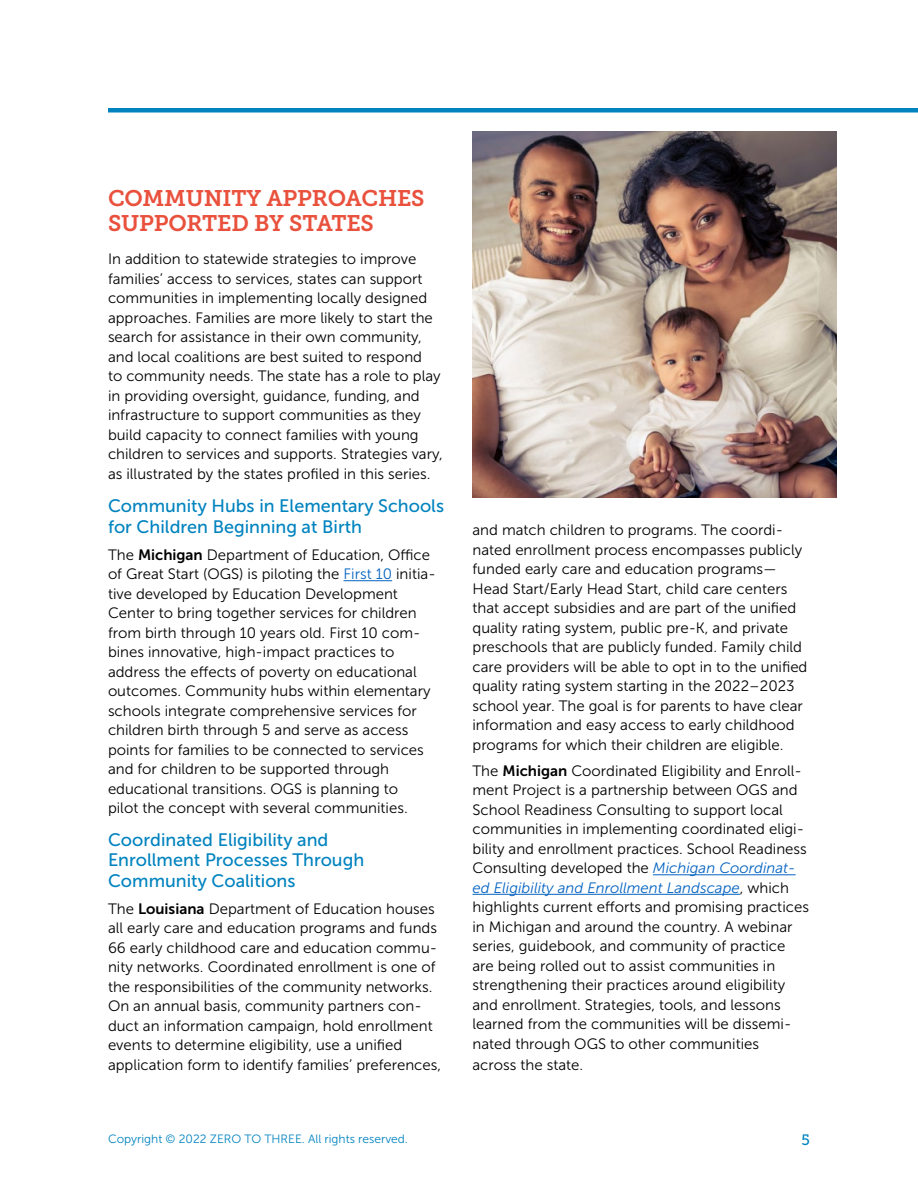
<style>
.page{position:relative;width:918px;height:1188px;background:#fff}
.page>*{position:absolute;margin:0;border:0;box-sizing:border-box;transform-origin:0 0}
.t1{font:22.5px/25.5px "Museo Slab 700";letter-spacing:-.01em;color:#e9513d}
.t2{font:18px/21.6px "Museo Sans 500";color:#0083bf}
.t3{font:15px/19.5px "Museo Sans 300";color:#000}
.t4{font:15px "Museo Slab 500";color:#0083bf}
.t5{font:12px "Museo Sans 300";color:#0083bf}
.s1{font-family:"Museo Sans 700"}
.s2{color:#0563c1}
.s3{font-style:italic;color:#0563c1}
</style>
<div class="page">
<hr style="left:108px;top:108px;width:810px;height:4px;background:#0083bf">
<hr style="left:344px;top:580px;width:48px;height:1px;background:#0563c1">
<hr style="left:653px;top:874px;width:143px;height:1px;background:#0563c1">
<hr style="left:472px;top:894px;width:268px;height:1px;background:#0563c1">
<img style="left:472px;top:132px;width:365px;height:366px">
<h1 class="t1" style="left:108px;top:185px;width:318px">COMMUNITY APPROACHES<br>SUPPORTED BY STATES</h1>
<p class="t3" style="left:108px;top:250px;width:336px">In addition to statewide strategies to improve families’ access to services, states can support communities in implementing locally designed approaches. Families are more likely to start the search for assistance in their own community, and local coalitions are best suited to respond<br>to community needs. The state has a role to play in providing oversight, guidance, funding, and infrastructure to support communities as they build capacity to connect families with young children to services and supports. Strategies vary, as illustrated by the states profiled in this series.</p>
<p class="t2" style="left:108px;top:495px;width:338px">Community Hubs in Elementary Schools for Children Beginning at Birth</p>
<p class="t3" style="left:108px;top:545px;width:329px">The <span class="s1">Michigan</span> Department of Education, Office of Great Start (OGS) is piloting the <span class="s2">First 10</span> initia&shy;tive developed by Education Development Center to bring together services for children from birth through 10 years old. First 10 com&shy;bines innovative, high-impact practices to address the effects of poverty on educational outcomes. Community hubs within elementary schools integrate comprehensive services for children birth through 5 and serve as access points for families to be connected to services and for children to be supported through educational transitions. OGS is planning to<br>pilot the concept with several communities.</p>
<p class="t2" style="left:108px;top:830px;width:258px;line-height:19.5px">Coordinated Eligibility and<br>Enrollment Processes Through</p>
<p class="t2" style="left:108px;top:870px;width:189px">Community Coalitions</p>
<p class="t3" style="left:108px;top:899px;width:335px">The <span class="s1">Louisiana</span> Department of Education houses all early care and education programs and funds 66 early childhood care and education commu&shy;nity networks. Coordinated enrollment is one of the responsibilities of the community networks.<br>On an annual basis, community partners con&shy;duct an information campaign, hold enrollment events to determine eligibility, use a unified application form to identify families’ preferences,</p>
<p class="t3" style="left:472px;top:520px;width:336px">and match children to programs. The coordi&shy;nated enrollment process encompasses publicly funded early care and education programs— Head Start/Early Head Start, child care centers that accept subsidies and are part of the unified quality rating system, public pre-K, and private preschools that are publicly funded. Family child care providers will be able to opt in to the unified quality rating system starting in the 2022–2023 school year. The goal is for parents to have clear information and easy access to early childhood programs for which their children are eligible.</p>
<p class="t3" style="left:472px;top:761px;width:338px">The <span class="s1">Michigan</span> Coordinated Eligibility and Enroll&shy;ment Project is a partnership between OGS and School Readiness Consulting to support local communities in implementing coordinated eligi&shy;bility and enrollment practices. School Readiness Consulting developed the <span class="s3">Michigan Coordinat&shy;ed Eligibility and Enrollment Landscape</span>, which highlights current efforts and promising practices in Michigan and around the country. A webinar series, guidebook, and community of practice are being rolled out to assist communities in strengthening their practices around eligibility and enrollment. Strategies, tools, and lessons learned from the communities will be dissemi&shy;nated through OGS to other communities</p>
<p class="t3" style="left:472px;top:1056px;width:112px">across the state.</p>
<p class="t5" style="left:108px;top:1132px;width:301px">Copyright © 2022 ZERO TO THREE. All rights reserved.</p>
<p class="t4" style="left:802px;top:1132px;width:10px">5</p>
</div>
